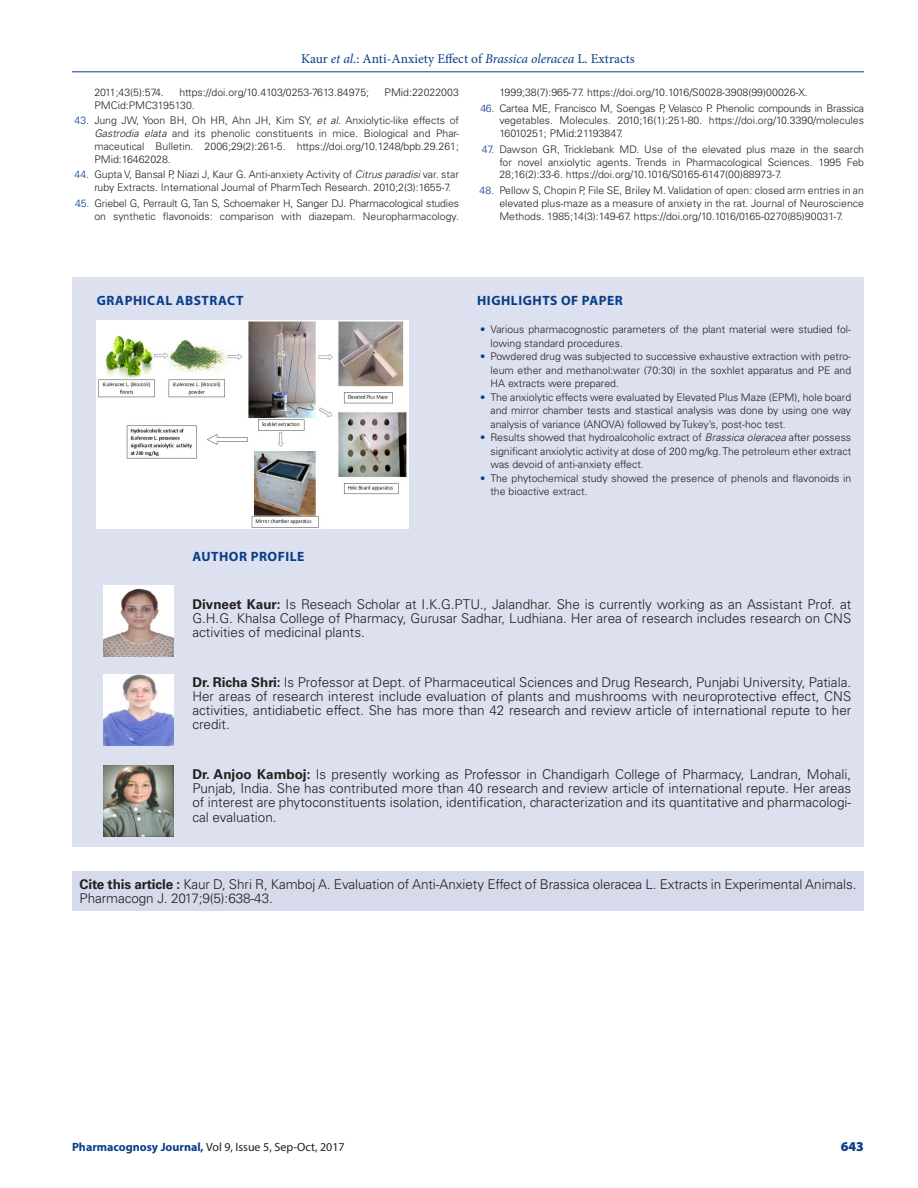
<style>
.page{position:relative;width:918px;height:1188px;background:#fff}
.page>*{position:absolute;margin:0;border:0;box-sizing:border-box;transform-origin:0 0}
.ABS_AU_TX{font:300 13.5px/14.2px "Univers LT Std";color:#231f20;text-align:justify}
.ABS_TXT{font:300 13.5px/14.2px "Univers LT Std";letter-spacing:-.005em;color:#231f20}
.t1{font:13.5px "Minion Pro";color:#083e89}
.ABS_HD{font:700 13.5px "Myriad Pro";letter-spacing:.04em;color:#083e89}
.t2{font:900 13.5px "Myriad Pro";color:#083e89}
.t3{font:12px "Myriad Pro";color:#231f20}
.t4{font:300 10.5px/12.8px "Univers LT Std";color:#231f20;text-align:justify}
.t5{font:300 10.5px "Univers LT Std";letter-spacing:-.04em;color:#231f20}
.s1{font-style:italic}
.s2{color:#083e89}
.s3{font-weight:700}
.s4{font-weight:700;color:#083e89}
</style>
<div class="page">
<hr style="left:72px;top:72px;width:792px;height:1px;background:#083e89">
<div style="left:72px;top:278px;width:792px;height:569px;background:#dde0ee"></div>
<img style="left:97px;top:321px;width:312px;height:208px">
<img style="left:104px;top:586px;width:69px;height:71px">
<img style="left:104px;top:674px;width:69px;height:71px">
<img style="left:104px;top:766px;width:69px;height:70px">
<div style="left:72px;top:871px;width:792px;height:39px;background:#d6daeb"></div>
<p class="t1" style="left:301px;top:50px;width:335px">Kaur <span class="s1">et al</span>.: Anti-Anxiety Effect of <span class="s1">Brassica oleracea</span> L. Extracts</p>
<p class="t5" style="left:94px;top:86px;width:71px">2011;43(5):574.</p>
<p class="t4" style="left:179px;top:86px;width:191px">https://doi.org/10.4103/0253-7613.84975;</p>
<p class="t4" style="left:385px;top:86px;width:76px">PMid:22022003</p>
<p class="t4" style="left:94px;top:98px;width:102px">PMCid:PMC3195130.</p>
<p class="t4" style="left:94px;top:114px;width:366px;text-indent:-20px"><span class="s2">43.</span> Jung JW, Yoon BH, Oh HR, Ahn JH, Kim SY, <span class="s1">et al</span>. Anxiolytic-like effects of <span class="s1">Gastrodia elata</span> and its phenolic constituents in mice. Biological and Phar&shy;maceutical Bulletin. 2006;29(2):261-5. https://doi.org/10.1248/bpb.29.261; PMid:16462028.</p>
<p class="t4" style="left:94px;top:168px;width:366px;text-indent:-20px"><span class="s2">44.</span> Gupta V, Bansal P, Niazi J, Kaur G. Anti-anxiety Activity of <span class="s1">Citrus paradisi</span> var. star ruby Extracts. International Journal of PharmTech Research. 2010;2(3):1655-7.</p>
<p class="t4" style="left:75px;top:197px;width:386px;text-align:right"><span class="s2">45.</span> Griebel G, Perrault G, Tan S, Schoemaker H, Sanger DJ. Pharmacological studies on synthetic flavonoids: comparison with diazepam. Neuropharmacology.</p>
<p class="t4" style="left:499px;top:86px;width:310px">1999;38(7):965-77. https://doi.org/10.1016/S0028-3908(99)00026-X.</p>
<p class="t4" style="left:499px;top:101px;width:366px;text-indent:-19px"><span class="s2">46.</span> Cartea ME, Francisco M, Soengas P, Velasco P. Phenolic compounds in Brassica vegetables. Molecules. 2010;16(1):251-80. https://doi.org/10.3390/molecules 16010251; PMid:21193847.</p>
<p class="t4" style="left:499px;top:143px;width:366px;text-indent:-18px"><span class="s2">47.</span> Dawson GR, Tricklebank MD. Use of the elevated plus maze in the search for novel anxiolytic agents. Trends in Pharmacological Sciences. 1995 Feb 28;16(2):33-6. https://doi.org/10.1016/S0165-6147(00)88973-7.</p>
<p class="t4" style="left:499px;top:184px;width:366px;text-indent:-20px"><span class="s2">48.</span> Pellow S, Chopin P, File SE, Briley M. Validation of open: closed arm entries in an elevated plus-maze as a measure of anxiety in the rat. Journal of Neuroscience Methods. 1985;14(3):149-67. https://doi.org/10.1016/0165-0270(85)90031-7.</p>
<p class="ABS_HD" style="left:97px;top:292px;width:148px">GRAPHICAL ABSTRACT</p>
<p class="ABS_HD" style="left:477px;top:292px;width:147px">HIGHLIGHTS OF PAPER</p>
<p class="t4" style="left:490px;top:323px;width:362px;line-height:13.5px;text-indent:-10px"><span class="s2">•</span> Various pharmacognostic parameters of the plant material were studied fol&shy;lowing standard procedures.</p>
<p class="t4" style="left:490px;top:350px;width:362px;line-height:13.5px;text-indent:-10px"><span class="s2">•</span> Powdered drug was subjected to successive exhaustive extraction with petro&shy;leum ether and methanol:water (70:30) in the soxhlet apparatus and PE and HA extracts were prepared.</p>
<p class="t4" style="left:490px;top:390px;width:362px;line-height:13.5px;text-indent:-10px"><span class="s2">•</span> The anxiolytic effects were evaluated by Elevated Plus Maze (EPM), hole board and mirror chamber tests and stastical analysis was done by using one way analysis of variance (ANOVA) followed by Tukey’s, post-hoc test.</p>
<p class="t4" style="left:490px;top:431px;width:362px;line-height:13.5px;text-indent:-10px"><span class="s2">•</span> Results showed that hydroalcoholic extract of <span class="s1">Brassica oleracea</span> after possess significant anxiolytic activity at dose of 200 mg/kg. The petroleum ether extract was devoid of anti-anxiety effect.</p>
<p class="t4" style="left:490px;top:471px;width:362px;line-height:13.5px;text-indent:-10px"><span class="s2">•</span> The phytochemical study showed the presence of phenols and flavonoids in the bioactive extract.</p>
<p class="ABS_HD" style="left:193px;top:548px;width:113px">AUTHOR PROFILE</p>
<p class="ABS_AU_TX" style="left:192px;top:597px;width:660px"><span class="s3">Divneet Kaur:</span> Is Reseach Scholar at I.K.G.PTU., Jalandhar. She is currently working as an Assistant Prof. at G.H.G. Khalsa College of Pharmacy, Gurusar Sadhar, Ludhiana. Her area of research includes research on CNS activities of medicinal plants.</p>
<p class="ABS_AU_TX" style="left:192px;top:675px;width:660px"><span class="s3">Dr. Richa Shri:</span> Is Professor at Dept. of Pharmaceutical Sciences and Drug Research, Punjabi University, Patiala.<br>Her areas of research interest include evaluation of plants and mushrooms with neuroprotective effect, CNS activities, antidiabetic effect. She has more than 42 research and review article of international repute to her credit.</p>
<p class="ABS_AU_TX" style="left:192px;top:767px;width:660px"><span class="s3">Dr. Anjoo Kamboj:</span> Is presently working as Professor in Chandigarh College of Pharmacy, Landran, Mohali, Punjab, India. She has contributed more than 40 research and review article of international repute. Her areas of interest are phytoconstituents isolation, identification, characterization and its quantitative and pharmacologi&shy;cal evaluation.</p>
<p class="ABS_TXT" style="left:80px;top:877px;width:779px"><span class="s3">Cite this article :</span> Kaur D, Shri R, Kamboj A. Evaluation of Anti-Anxiety Effect of Brassica oleracea L. Extracts in Experimental Animals.<br>Pharmacogn J. 2017;9(5):638-43.</p>
<p class="t3" style="left:72px;top:1139px;width:274px"><span class="s4">Pharmacognosy Journal,</span> Vol 9, Issue 5, Sep-Oct, 2017</p>
<p class="t2" style="left:841px;top:1137px;width:25px">643</p>
</div>
